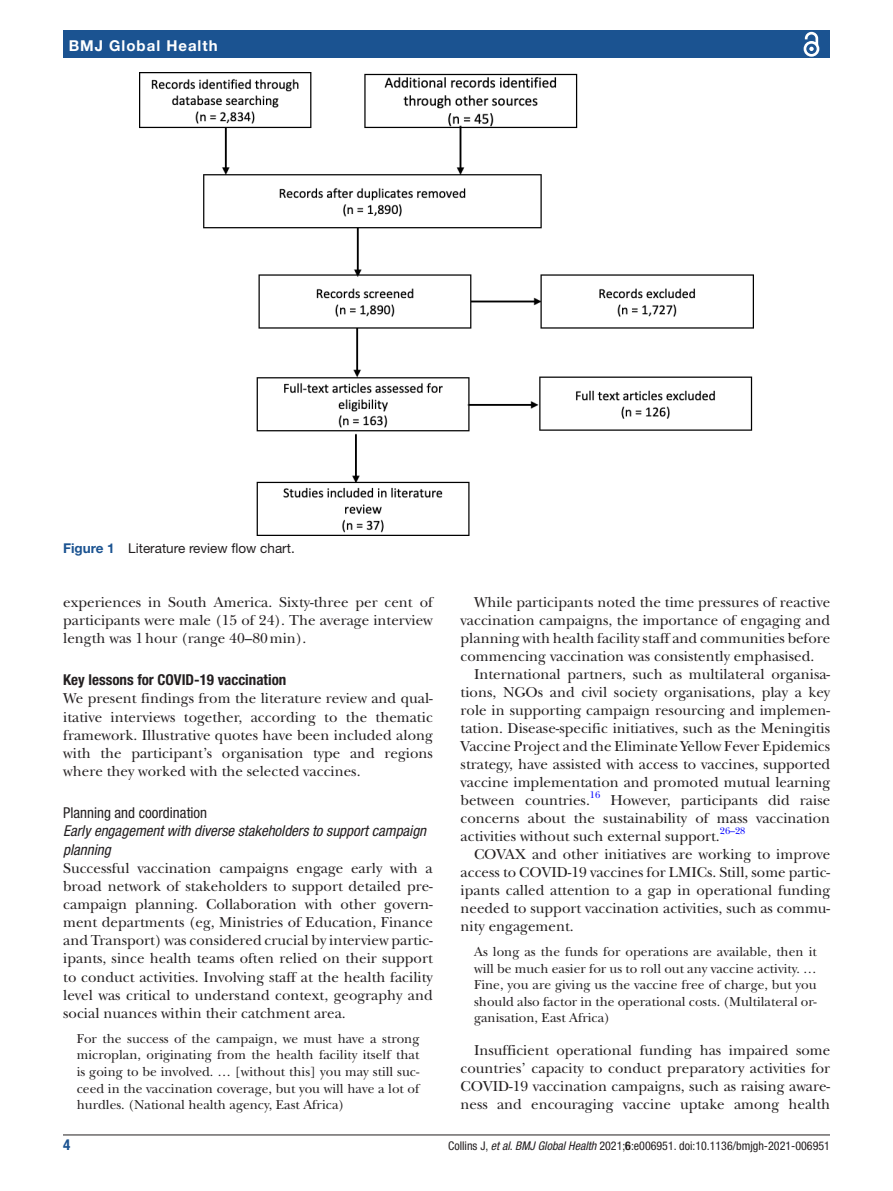
<style>
.page{position:relative;width:893px;height:1191px;background:#fff}
.page>*{position:absolute;margin:0;border:0;box-sizing:border-box;transform-origin:0 0}
.t1{font:15px/18px "New Baskerville";color:#231f20;text-align:justify}
.t2{font:italic condensed 15px/18.1px "Helvetica Neue LT Std";color:#231f20}
.t3{font:700 condensed 15px "Helvetica Neue LT Std";color:#231f20}
.t4{font:condensed 15px "Helvetica Neue LT Std";color:#231f20}
.t5{font:700 15px "Helvetica Neue LT Std";letter-spacing:.065em;color:#fff}
.t6{font:700 condensed 15px "Helvetica Neue LT Std";color:#1b5391}
.t7{font:13.5px/16.6px "New Baskerville";color:#231f20;text-align:justify}
.t8{font:13.5px "Helvetica Neue LT Std";color:#231f20}
.t9{font:condensed 12px "Helvetica Neue LT Std";color:#231f20}
.t10{font:9.9px "New Baskerville";color:#00f}
.s1{font-weight:700;color:#1b5391}
.s2{font-style:italic}
.s3{font-weight:700}
</style>
<div class="page">
<hr style="left:63px;top:1134px;width:767px;height:1px;background:#231f20">
<div style="left:63px;top:31px;width:767px;height:27px;background:#1b5391"></div>
<svg style="left:803px;top:31px;width:17px;height:26px"></svg>
<img style="left:140px;top:73px;width:613px;height:462px">
<p class="t5" style="left:69px;top:36px;width:150px">BMJ Global Health</p>
<p class="t8" style="left:63px;top:540px;width:233px"><span class="s1">Figure 1</span> Literature review flow chart.</p>
<p class="t1" style="left:63px;top:593px;width:371px">experiences in South America. Sixty-three per cent of participants were male (15 of 24). The average interview length was 1hour (range 40–80min).</p>
<p class="t3" style="left:63px;top:671px;width:225px">Key lessons for COVID-19 vaccination</p>
<p class="t1" style="left:63px;top:689px;width:371px">We present findings from the literature review and qual&shy;itative interviews together, according to the thematic framework. Illustrative quotes have been included along with the participant’s organisation type and regions where they worked with the selected vaccines.</p>
<p class="t4" style="left:63px;top:804px;width:145px">Planning and coordination</p>
<p class="t2" style="left:63px;top:822px;width:364px">Early engagement with diverse stakeholders to support campaign planning</p>
<p class="t1" style="left:63px;top:859px;width:371px">Successful vaccination campaigns engage early with a broad network of stakeholders to support detailed pre&shy;campaign planning. Collaboration with other govern&shy;ment departments (eg, Ministries of Education, Finance and Transport) was considered crucial by interview partic&shy;ipants, since health teams often relied on their support to conduct activities. Involving staff at the health facility level was critical to understand context, geography and social nuances within their catchment area.</p>
<p class="t7" style="left:77px;top:1030px;width:344px">For the success of the campaign, we must have a strong microplan, originating from the health facility itself that is going to be involved. … [without this] you may still suc&shy;ceed in the vaccination coverage, but you will have a lot of hurdles. (National health agency, East Africa)</p>
<p class="t1" style="left:461px;top:593px;width:371px;text-indent:14px">While participants noted the time pressures of reactive vaccination campaigns, the importance of engaging and planning with health facility staff and communities before commencing vaccination was consistently emphasised.</p>
<p class="t1" style="left:461px;top:665px;width:371px;text-indent:14px">International partners, such as multilateral organisa&shy;tions, NGOs and civil society organisations, play a key role in supporting campaign resourcing and implemen&shy;tation. Disease-specific initiatives, such as the Meningitis Vaccine Project and the Eliminate Yellow Fever Epidemics strategy, have assisted with access to vaccines, supported vaccine implementation and promoted mutual learning between countries.</p>
<p class="t10" style="left:590px;top:789px;width:12px">16</p>
<p class="t1" style="left:461px;top:791px;width:371px;text-indent:150px">However, participants did raise concerns about the sustainability of mass vaccination activities without such external support.</p>
<p class="t10" style="left:720px;top:825px;width:27px">26–28</p>
<p class="t1" style="left:461px;top:845px;width:371px;text-indent:14px">COVAX and other initiatives are working to improve access to COVID-19 vaccines for LMICs. Still, some partic&shy;ipants called attention to a gap in operational funding needed to support vaccination activities, such as commu&shy;nity engagement.</p>
<p class="t7" style="left:474px;top:943px;width:344px">As long as the funds for operations are available, then it will be much easier for us to roll out any vaccine activity. … Fine, you are giving us the vaccine free of charge, but you should also factor in the operational costs. (Multilateral or&shy;ganisation, East Africa)</p>
<p class="t1" style="left:461px;top:1041px;width:371px;text-indent:14px">Insufficient operational funding has impaired some countries’ capacity to conduct preparatory activities for COVID-19 vaccination campaigns, such as raising aware&shy;ness and encouraging vaccine uptake among health</p>
<p class="t6" style="left:63px;top:1135px;width:9px">4</p>
<p class="t9" style="left:448px;top:1138px;width:383px">Collins J, <span class="s2">et al</span>. <span class="s2">BMJ Global Health</span> 2021;<span class="s3">6</span>:e006951. doi:10.1136/bmjgh-2021-006951</p>
</div>
